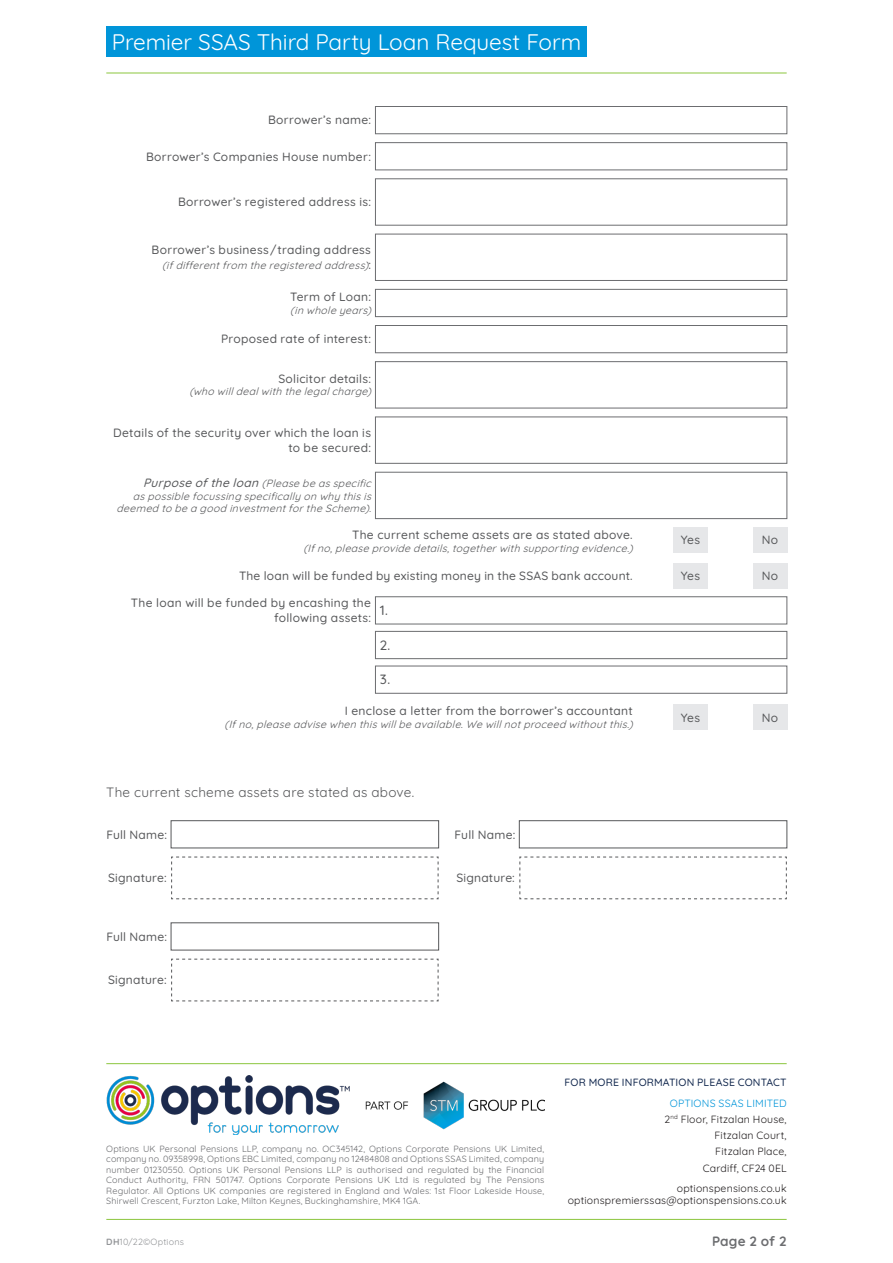
<style>
.page{position:relative;width:893px;height:1263px;background:#fff}
.page>*{position:absolute;margin:0;border:0;box-sizing:border-box;transform-origin:0 0}
.t1{font:22.5px "Quicksand";letter-spacing:-.005em;color:#fff}
.Options_-_Main_Text{font:13.5px "Quicksand";letter-spacing:.02em;color:#57585a}
.t2{font:700 13.5px "Quicksand";letter-spacing:.005em;color:#6c6d70}
.Options_-_Main_Text-2{font:500 13.5px "Quicksand";color:#57585a}
.Options_-_Main_Text-3{font:500 12px/14.4px "Quicksand";letter-spacing:.025em;color:#57585a;text-align:right}
.Options_-_Main_Text-4{font:italic 10.5px/12.6px "Quicksand";color:#57585a;text-align:right}
.t3{font:10.5px/16.2px "Quicksand";letter-spacing:.02em;color:#231f20;text-align:right}
.t4{font:500 10.5px "Quicksand";letter-spacing:.02em;color:#13294f}
.t5{font:9px/10.5px "Quicksand";letter-spacing:.015em;color:#6c6d70;text-align:justify}
.t6{font:9px "Quicksand";letter-spacing:.025em;color:#939598}
.s1{font-weight:500;font-style:normal;font-size:12px}
.s2{font-weight:500;font-size:12px}
.s3{color:#0095d9}
.s4{font-weight:700}
</style>
<div class="page">
<hr style="left:106px;top:73px;width:681px;height:1px;background:#8bc63e">
<hr style="left:106px;top:1219px;width:681px;height:1px;background:#8bc63e">
<hr style="left:106px;top:1063px;width:681px;height:1px;background:#8bc63e">
<img style="left:106px;top:1076px;width:438px;height:58px">
<div style="left:106px;top:26px;width:481px;height:31px;background:#0095d9"></div>
<div style="left:171px;top:820px;width:268px;height:28px;border:1px solid #57585a"></div>
<div style="left:519px;top:820px;width:268px;height:28px;border:1px solid #57585a"></div>
<svg style="left:171px;top:856px;width:268px;height:43px"></svg>
<svg style="left:171px;top:958px;width:268px;height:44px"></svg>
<svg style="left:519px;top:856px;width:268px;height:43px"></svg>
<div style="left:375px;top:106px;width:412px;height:28px;border:1px solid #6c6d70"></div>
<div style="left:375px;top:289px;width:412px;height:28px;border:1px solid #6c6d70"></div>
<div style="left:375px;top:472px;width:412px;height:47px;border:1px solid #6c6d70"></div>
<div style="left:375px;top:361px;width:412px;height:47px;border:1px solid #6c6d70"></div>
<div style="left:375px;top:325px;width:412px;height:28px;border:1px solid #6c6d70"></div>
<div style="left:375px;top:596px;width:412px;height:28px;border:1px solid #6c6d70"></div>
<div style="left:375px;top:631px;width:412px;height:28px;border:1px solid #6c6d70"></div>
<div style="left:375px;top:142px;width:412px;height:28px;border:1px solid #6c6d70"></div>
<div style="left:375px;top:234px;width:412px;height:47px;border:1px solid #6c6d70"></div>
<div style="left:673px;top:527px;width:34px;height:26px;background:#e6e7e9"></div>
<div style="left:673px;top:705px;width:34px;height:25px;background:#e6e7e9"></div>
<div style="left:673px;top:563px;width:34px;height:25px;background:#e6e7e9"></div>
<div style="left:753px;top:527px;width:34px;height:26px;background:#e6e7e9"></div>
<div style="left:753px;top:705px;width:34px;height:25px;background:#e6e7e9"></div>
<div style="left:753px;top:563px;width:34px;height:25px;background:#e6e7e9"></div>
<h1 class="t1" style="left:112px;top:24px;width:471px">Premier SSAS Third Party Loan Request Form</h1>
<p class="Options_-_Main_Text-3" style="left:268px;top:112px;width:104px">Borrower’s name:</p>
<p class="Options_-_Main_Text-3" style="left:146px;top:148px;width:226px">Borrower’s Companies House number:</p>
<p class="Options_-_Main_Text-3" style="left:178px;top:194px;width:194px">Borrower’s registered address is:</p>
<p class="Options_-_Main_Text-3" style="left:152px;top:242px;width:221px">Borrower’s business/trading address</p>
<p class="Options_-_Main_Text-4" style="left:162px;top:258px;width:212px">(ifdifferentfrom theregisteredaddress)<span class="s1">:</span></p>
<p class="Options_-_Main_Text-3" style="left:290px;top:288px;width:82px">Term of Loan:</p>
<p class="Options_-_Main_Text-4" style="left:290px;top:302px;width:86px">(inwholeyears)</p>
<p class="Options_-_Main_Text-3" style="left:221px;top:331px;width:151px">Proposed rate of interest:</p>
<p class="Options_-_Main_Text-3" style="left:278px;top:370px;width:94px">Solicitor details:</p>
<p class="Options_-_Main_Text-4" style="left:189px;top:384px;width:187px">(whowilldealwiththelegalcharge)</p>
<p class="Options_-_Main_Text-3" style="left:113px;top:424px;width:259px">Details of the security over which the loan is to be secured:</p>
<p class="Options_-_Main_Text-4" style="left:117px;top:476px;width:260px"><span class="s2">Purposeoftheloan</span>(Pleasebeasspecific aspossiblefocussingspecificallyonwhythisis deemedtobeagoodinvestmentfortheScheme).</p>
<p class="Options_-_Main_Text-3" style="left:352px;top:526px;width:282px">The current scheme assets are as stated above.</p>
<p class="Options_-_Main_Text-4" style="left:303px;top:541px;width:335px">(Ifno,pleaseprovidedetails,togetherwithsupportingevidence.)</p>
<p class="Options_-_Main_Text-3" style="left:239px;top:567px;width:395px">The loan will be funded by existing money in the SSAS bank account.</p>
<p class="Options_-_Main_Text-3" style="left:131px;top:595px;width:242px">The loan will be funded by encashing the following assets:</p>
<p class="Options_-_Main_Text-2" style="left:380px;top:600px;width:10px">1.</p>
<p class="Options_-_Main_Text-2" style="left:380px;top:634px;width:12px">2.</p>
<p class="Options_-_Main_Text-2" style="left:380px;top:669px;width:12px">3.</p>
<p class="Options_-_Main_Text-3" style="left:345px;top:703px;width:290px">I enclose a letter from the borrower’s accountant</p>
<p class="Options_-_Main_Text-4" style="left:225px;top:717px;width:413px">(Ifno,pleaseadvisewhenthiswillbeavailable.Wewillnotproceedwithoutthis.)</p>
<p class="Options_-_Main_Text" style="left:106px;top:781px;width:309px">The current scheme assets are stated as above.</p>
<p class="Options_-_Main_Text-3" style="left:106px;top:826px;width:62px">Full Name:</p>
<p class="Options_-_Main_Text-3" style="left:108px;top:869px;width:60px">Signature:</p>
<p class="Options_-_Main_Text-3" style="left:106px;top:928px;width:62px">Full Name:</p>
<p class="Options_-_Main_Text-3" style="left:108px;top:971px;width:60px">Signature:</p>
<p class="Options_-_Main_Text-3" style="left:455px;top:826px;width:62px">Full Name:</p>
<p class="Options_-_Main_Text-3" style="left:456px;top:869px;width:60px">Signature:</p>
<p class="Options_-_Main_Text-3" style="left:681px;top:532px;width:21px">Yes</p>
<p class="Options_-_Main_Text-3" style="left:681px;top:567px;width:21px">Yes</p>
<p class="Options_-_Main_Text-3" style="left:681px;top:709px;width:21px">Yes</p>
<p class="Options_-_Main_Text-3" style="left:762px;top:532px;width:18px">No</p>
<p class="Options_-_Main_Text-3" style="left:762px;top:567px;width:18px">No</p>
<p class="Options_-_Main_Text-3" style="left:762px;top:709px;width:18px">No</p>
<p class="t5" style="left:106px;top:1142px;width:439px">Options UK Personal Pensions LLP, company no. OC345142, Options Corporate Pensions UK Limited, company no. 09358998, Options EBC Limited, company no 12484808 and Options SSAS Limited, company number 01230550. Options UK Personal Pensions LLP is authorised and regulated by the Financial Conduct Authority, FRN 501747. Options Corporate Pensions UK Ltd is regulated by The Pensions Regulator. All Options UK companies are registered in England and Wales: 1st Floor Lakeside House, Shirwell Crescent, Furzton Lake, Milton Keynes, Buckinghamshire, MK4 1GA.</p>
<p class="t4" style="left:564px;top:1074px;width:224px">FOR MORE INFORMATION PLEASE CONTACT</p>
<p class="t3" style="left:664px;top:1094px;width:124px"><span class="s3">OPTIONS SSAS LIMITED<br></span>2<sup>nd</sup> Floor, Fitzalan House,<br>Fitzalan Court,<br>Fitzalan Place,<br>Cardiff, CF24 0EL</p>
<p class="t3" style="left:568px;top:1181px;width:220px;line-height:12px">optionspensions.co.uk optionspremierssas@optionspensions.co.uk</p>
<p class="t6" style="left:106px;top:1234px;width:79px"><span class="s4">DH</span>10/22©Options</p>
<h2 class="t2" style="left:712px;top:1231px;width:76px">Page 2 of 2</h2>
</div>
